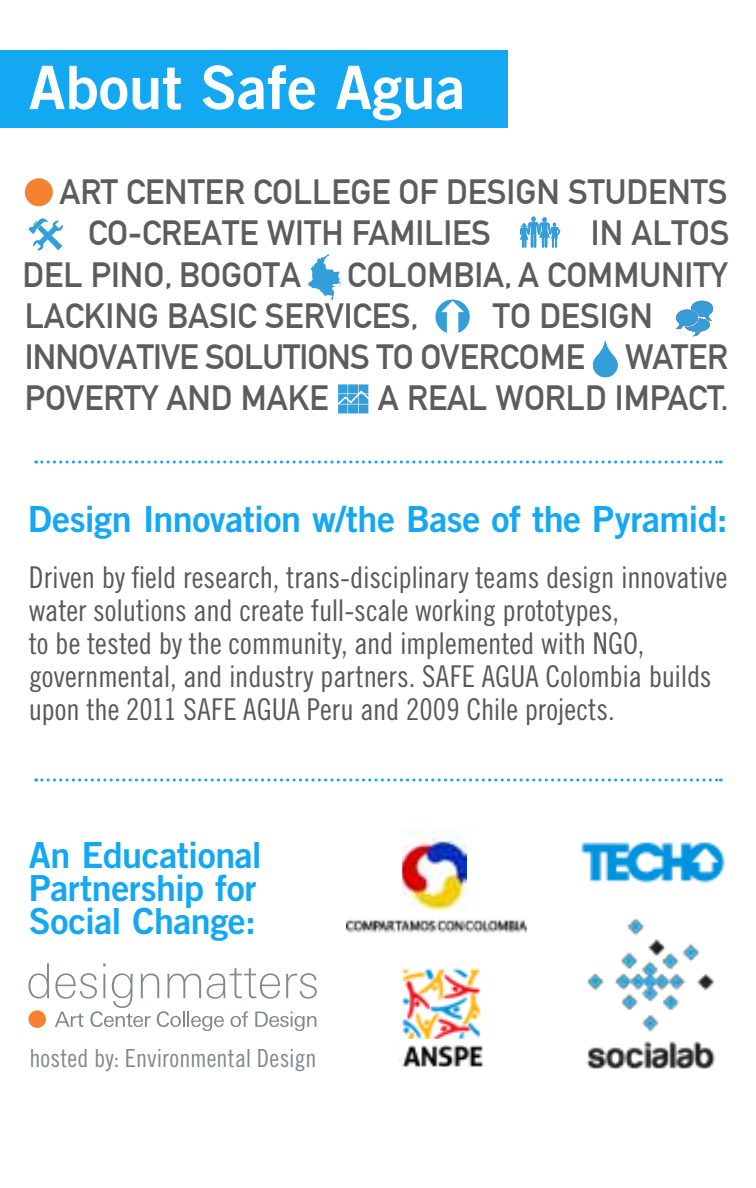
<style>
.page{position:relative;width:756px;height:1188px;background:#fff}
.page>*{position:absolute;margin:0;border:0;box-sizing:border-box;transform-origin:0 0}
.t1{font:60px "Trade Gothic Bold Two";color:#fff}
.t2{font:36px/33px "Trade Gothic LT Std Bd 2";letter-spacing:-.015em;color:#14a8f2}
.t3{font:34.2px/41.1px "DIN1451 Mittelschrift";color:#5d5c5c}
.t4{font:30px/33px "Trade Gothic LT Std Cn 18";letter-spacing:-.005em;color:#58595b}
.t5{font:24.9px "Trade Gothic LT Std Cn 18";letter-spacing:.005em;color:#81898e}
</style>
<div class="page">
<img style="left:402px;top:828px;width:65px;height:82px">
<img style="left:347px;top:919px;width:181px;height:14px">
<div style="left:28px;top:1010px;width:18px;height:18px;background:#f58232;border-radius:50%"></div>
<svg style="left:28px;top:963px;width:21px;height:36px"></svg>
<svg style="left:55px;top:963px;width:262px;height:68px"></svg>
<div style="left:0;top:50px;width:508px;height:78px;background:#14a8f2"></div>
<svg style="left:36px;top:778px;width:685px;height:3px"></svg>
<svg style="left:36px;top:460px;width:685px;height:3px"></svg>
<svg style="left:520px;top:217px;width:40px;height:31px"></svg>
<svg style="left:338px;top:384px;width:30px;height:29px"></svg>
<svg style="left:28px;top:218px;width:35px;height:32px"></svg>
<svg style="left:593px;top:340px;width:25px;height:37px"></svg>
<div style="left:25px;top:178px;width:28px;height:28px;background:#f58232;border-radius:50%"></div>
<svg style="left:676px;top:301px;width:37px;height:35px"></svg>
<svg style="left:435px;top:300px;width:35px;height:33px"></svg>
<svg style="left:308px;top:254px;width:33px;height:46px"></svg>
<img style="left:586px;top:918px;width:130px;height:151px">
<img style="left:581px;top:842px;width:144px;height:41px">
<img style="left:402px;top:967px;width:78px;height:72px">
<img style="left:399px;top:1045px;width:85px;height:21px">
<h1 class="t1" style="left:29px;top:50px;width:438px">About Safe Agua</h1>
<p class="t3" style="left:60px;top:172px;width:670px">ART CENTER COLLEGE OF DESIGN STUDENTS</p>
<p class="t3" style="left:88px;top:213px;width:404px">CO-CREATE WITH FAMILIES</p>
<p class="t3" style="left:591px;top:213px;width:140px">IN ALTOS</p>
<p class="t3" style="left:23px;top:254px;width:280px">DEL PINO, BOGOTA</p>
<p class="t3" style="left:347px;top:254px;width:382px">COLOMBIA, A COMMUNITY</p>
<p class="t3" style="left:25px;top:296px;width:395px">LACKING BASIC SERVICES,</p>
<p class="t3" style="left:25px;top:296px;width:630px;text-indent:468px">TO DESIGN<br>INNOVATIVE SOLUTIONS TO OVERCOME<br>POVERTY AND MAKE</p>
<p class="t3" style="left:625px;top:337px;width:104px">WATER</p>
<p class="t3" style="left:378px;top:378px;width:352px">A REAL WORLD IMPACT.</p>
<p class="t2" style="left:28px;top:502px;width:702px">Design Innovation w/the Base of the Pyramid:</p>
<p class="t4" style="left:29px;top:560px;width:700px">Driven by field research, trans-disciplinary teams design innovative water solutions and create full-scale working prototypes,<br>to be tested by the community, and implemented with NGO, governmental, and industry partners. SAFE AGUA Colombia builds upon the 2011 SAFE AGUA Peru and 2009 Chile projects.</p>
<p class="t2" style="left:29px;top:838px;width:235px">An Educational<br>Partnership for<br>Social Change:</p>
<p class="t5" style="left:29px;top:1043px;width:289px">hosted by: Environmental Design</p>
</div>
